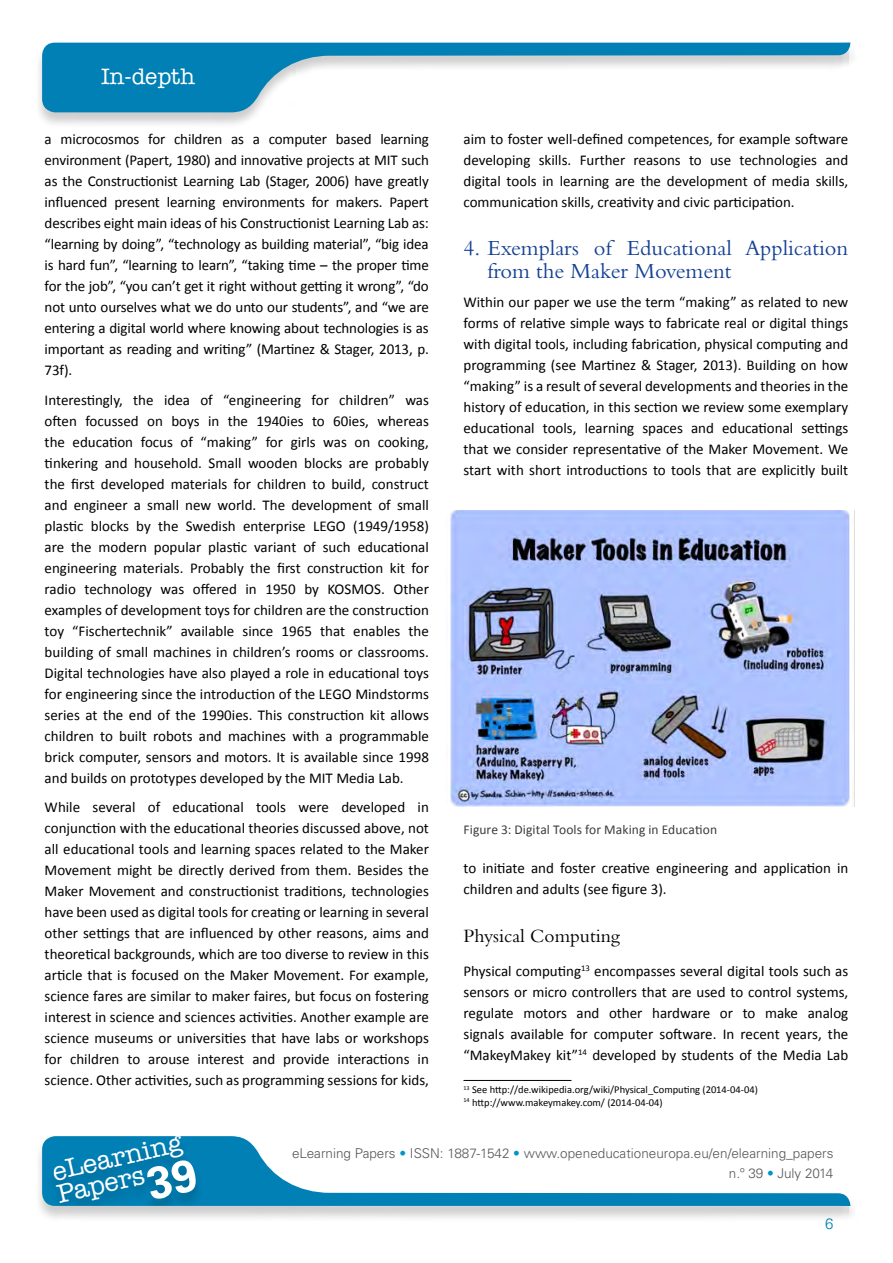
<style>
.page{position:relative;width:893px;height:1263px;background:#fff}
.page>*{position:absolute;margin:0;border:0;box-sizing:border-box;transform-origin:0 0}
.t1{font:500 26.25px/23.1px "American Typewriter Std";color:#fff}
.t2{font:22.5px/22.5px "Bembo Std";color:#164194}
.t3{font:500 22.5px "American Typewriter Std";color:#fff}
.t4{font:19.5px "Bembo Std";color:#000}
.t5{font:15px/21px "Calibri";color:#000;text-align:justify}
.t6{font:300 15px "Univers LT Std";color:#0080b5}
.t7{font:300 13.5px/20.4px "Univers LT Std";color:#575756;text-align:right}
.t8{font:13.5px "Calibri";letter-spacing:.005em;color:#3c3c3b}
.t9{font:10.5px/12.6px "Calibri";color:#000}
.s1{font-family:"Univers LT Std";font-weight:700;font-size:45px}
.s2{color:#0095c4}
</style>
<div class="page">
<div style="left:34px;top:43px;width:824px;height:86px;background:#000;opacity:.2"></div>
<svg style="left:42px;top:43px;width:808px;height:69px"></svg>
<div style="left:34px;top:1136px;width:824px;height:86px;background:#000;opacity:.2"></div>
<svg style="left:42px;top:1136px;width:808px;height:70px"></svg>
<div style="left:46px;top:1136px;width:158px;height:70px;background:#000;opacity:.2"></div>
<img style="left:450px;top:510px;width:403px;height:297px">
<hr style="left:463px;top:1080px;width:108px;height:1px;background:#000">
<h2 class="t3" style="left:101px;top:64px;width:96px">In-depth</h2>
<p class="t5" style="left:45px;top:128px;width:386px">a microcosmos for children as a computer based learning environment (Papert, 1980) and innovative projects at MIT such as the Constructionist Learning Lab (Stager, 2006) have greatly influenced present learning environments for makers. Papert describes eight main ideas of his Constructionist Learning Lab as: “learning by doing”, “technology as building material”, “big idea is hard fun”, “learning to learn”, “taking time – the proper time for the job”, “you can’t get it right without getting it wrong”, “do not unto ourselves what we do unto our students”, and “we are entering a digital world where knowing about technologies is as important as reading and writing” (Martinez &amp; Stager, 2013, p.<br>73f).</p>
<p class="t5" style="left:45px;top:388px;width:386px">Interestingly, the idea of “engineering for children” was often focussed on boys in the 1940ies to 60ies, whereas the education focus of “making” for girls was on cooking, tinkering and household. Small wooden blocks are probably the first developed materials for children to build, construct and engineer a small new world. The development of small plastic blocks by the Swedish enterprise LEGO (1949/1958) are the modern popular plastic variant of such educational engineering materials. Probably the first construction kit for radio technology was offered in 1950 by KOSMOS. Other examples of development toys for children are the construction toy “Fischertechnik” available since 1965 that enables the building of small machines in children’s rooms or classrooms.<br>Digital technologies have also played a role in educational toys for engineering since the introduction of the LEGO Mindstorms series at the end of the 1990ies. This construction kit allows children to built robots and machines with a programmable brick computer, sensors and motors. It is available since 1998 and builds on prototypes developed by the MIT Media Lab.</p>
<p class="t5" style="left:45px;top:796px;width:386px">While several of educational tools were developed in conjunction with the educational theories discussed above, not all educational tools and learning spaces related to the Maker Movement might be directly derived from them. Besides the Maker Movement and constructionist traditions, technologies have been used as digital tools for creating or learning in several other settings that are influenced by other reasons, aims and theoretical backgrounds, which are too diverse to review in this article that is focused on the Maker Movement. For example, science fares are similar to maker faires, but focus on fostering interest in science and sciences activities. Another example are science museums or universities that have labs or workshops for children to arouse interest and provide interactions in science. Other activities, such as programming sessions for kids,</p>
<p class="t5" style="left:463px;top:128px;width:386px">aim to foster well-defined competences, for example software developing skills. Further reasons to use technologies and digital tools in learning are the development of media skills, communication skills, creativity and civic participation.</p>
<h2 class="t2" style="left:487px;top:236px;width:362px;text-indent:-24px">4. Exemplars of Educational Application from the Maker Movement</h2>
<p class="t5" style="left:463px;top:291px;width:386px">Within our paper we use the term “making” as related to new forms of relative simple ways to fabricate real or digital things with digital tools, including fabrication, physical computing and programming (see Martinez &amp; Stager, 2013). Building on how “making” is a result of several developments and theories in the history of education, in this section we review some exemplary educational tools, learning spaces and educational settings that we consider representative of the Maker Movement. We start with short introductions to tools that are explicitly built</p>
<p class="t8" style="left:463px;top:821px;width:255px">Figure 3: Digital Tools for Making in Education</p>
<p class="t5" style="left:463px;top:857px;width:386px">to initiate and foster creative engineering and application in children and adults (see figure 3).</p>
<h3 class="t4" style="left:463px;top:925px;width:158px">Physical Computing</h3>
<p class="t5" style="left:463px;top:960px;width:386px">Physical computing<sup>13</sup> encompasses several digital tools such as sensors or micro controllers that are used to control systems, regulate motors and other hardware or to make analog signals available for computer software. In recent years, the “MakeyMakey kit”<sup>14</sup> developed by students of the Media Lab</p>
<p class="t9" style="left:463px;top:1083px;width:296px"><sup>13</sup> See http://de.wikipedia.org/wiki/Physical_Computing (2014-04-04)<br><sup>14</sup> http://www.makeymakey.com/ (2014-04-04)</p>
<h1 class="t1" style="left:50px;top:1161px;width:141px;rotate:-13deg">eLearning<br>Papers<span class="s1">39</span></h1>
<p class="t7" style="left:292px;top:1143px;width:543px">eLearning Papers <span class="s2">•</span> ISSN: 1887-1542 <span class="s2">•</span> www.openeducationeuropa.eu/en/elearning_papers n.º 39 <span class="s2">•</span> July 2014</p>
<p class="t6" style="left:825px;top:1215px;width:10px">6</p>
</div>
